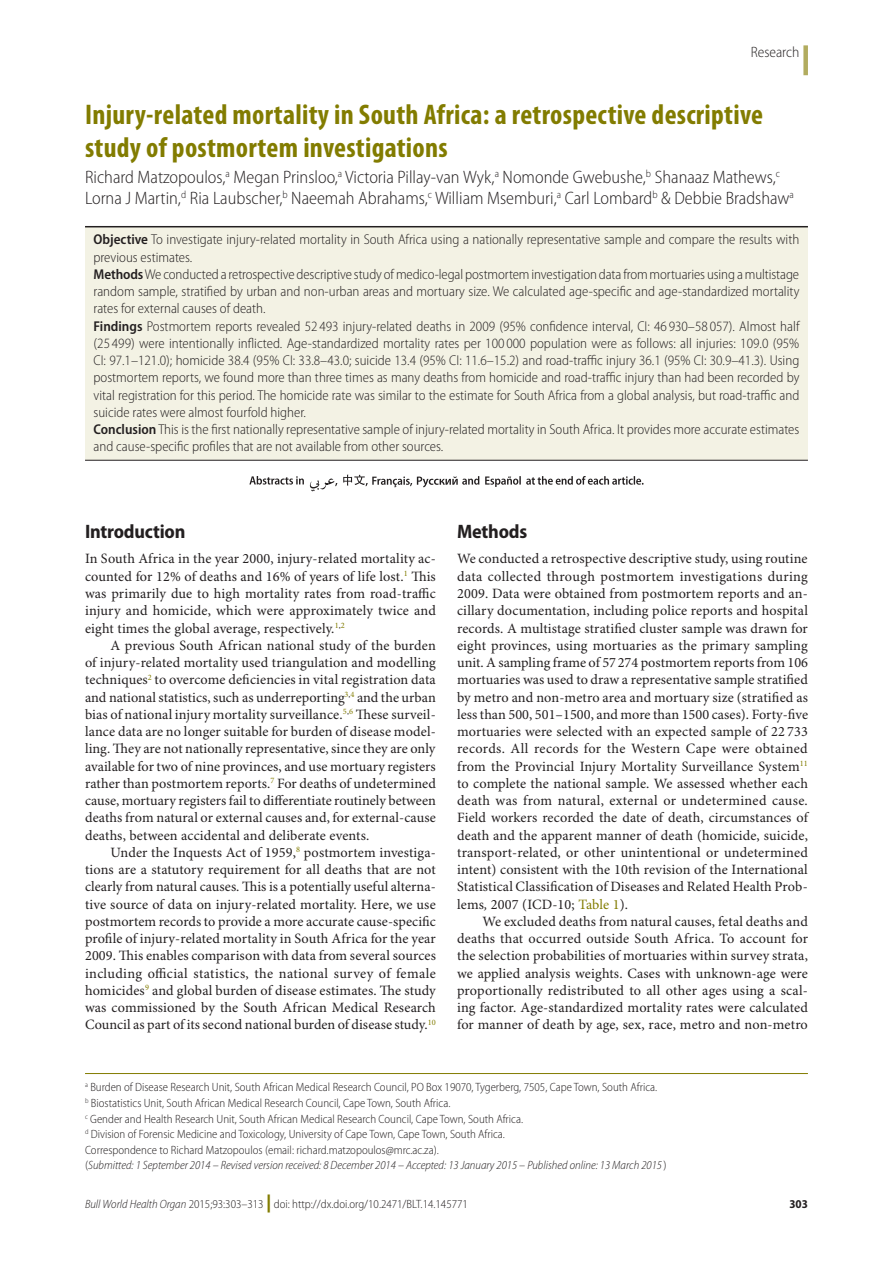
<style>
.page{position:relative;width:893px;height:1263px;background:#fff}
.page>*{position:absolute;margin:0;border:0;box-sizing:border-box;transform-origin:0 0}
.Article_Title{font:700 condensed 28.5px/33.8px "Myriad Pro";letter-spacing:.01em;color:#827c00}
.Head_1{font:700 semi-condensed 19.5px "Myriad Pro";letter-spacing:-.01em;color:#231f20}
.Authors{font:300 semi-condensed 18px/21px "Myriad Pro";color:#231f20}
.Section_Title{font:300 semi-condensed 15px "Myriad Pro";color:#231f20}
.Para_Ind{font:14.25px/17.2px "Minion Pro";letter-spacing:.005em;color:#231f20;text-align:justify}
.Para_No_Ind{font:14.25px/17.2px "Minion Pro";letter-spacing:.01em;color:#231f20;text-align:justify}
.Abstract_No_Ind{font:300 semi-condensed 14.25px/17.2px "Myriad Pro";color:#231f20}
.Affiliations{font:300 semi-condensed 12px "Myriad Pro";color:#231f20}
.Submission_info{font:italic 300 semi-condensed 12px "Myriad Pro";color:#231f20}
.t1{font:700 semi-condensed 12px "Myriad Pro";color:#231f20}
.s1{font-weight:600}
.s2{font-style:italic}
.s3{color:#827c00}
.s4{font-style:normal}
.s5{font-weight:900;font-stretch:normal;font-size:18px;color:#827c00}
</style>
<div class="page">
<div style="left:803px;top:45px;width:5px;height:30px;background:#b2ac5f"></div>
<div style="left:85px;top:226px;width:723px;height:234px;background:#f3f2e4"></div>
<hr style="left:85px;top:1073px;width:723px;height:1px;background:#827c00">
<hr style="left:85px;top:226px;width:723px;height:1px;background:#231f20">
<hr style="left:85px;top:460px;width:723px;height:1px;background:#231f20">
<svg style="left:310px;top:475px;width:334px;height:16px"></svg>
<svg style="left:249px;top:476px;width:55px;height:9px"></svg>
<p class="Section_Title" style="left:751px;top:44px;width:50px">Research</p>
<p class="Article_Title" style="left:85px;top:98px;width:680px">Injury-related mortality in South Africa: a retrospective descriptive study of postmortem investigations</p>
<p class="Authors" style="left:85px;top:167px;width:710px">Richard Matzopoulos,<sup>a</sup> Megan Prinsloo,<sup>a</sup> Victoria Pillay-van Wyk,<sup>a</sup> Nomonde Gwebushe,<sup>b</sup> Shanaaz Mathews,<sup>c<br></sup>Lorna J Martin,<sup>d</sup> Ria Laubscher,<sup>b</sup> Naeemah Abrahams,<sup>c</sup> William Msemburi,<sup>a</sup> Carl Lombard<sup>b</sup> &amp; Debbie Bradshaw<sup>a</sup></p>
<p class="Abstract_No_Ind" style="left:94px;top:231px;width:707px"><span class="s1">Objective</span> To investigate injury-related mortality in South Africa using a nationally representative sample and compare the results with previous estimates.</p>
<p class="Abstract_No_Ind" style="left:94px;top:266px;width:707px;text-align:justify"><span class="s1">Methods</span> We conducted a retrospective descriptive study of medico-legal postmortem investigation data from mortuaries using a multistage random sample, stratified by urban and non-urban areas and mortuary size. We calculated age-specific and age-standardized mortality rates for external causes of death.</p>
<p class="Abstract_No_Ind" style="left:94px;top:317px;width:707px;text-align:justify"><span class="s1">Findings</span> Postmortem reports revealed 52 493 injury-related deaths in 2009 (95% confidence interval, CI: 46 930–58 057). Almost half (25 499) were intentionally inflicted. Age-standardized mortality rates per 100 000 population were as follows: all injuries: 109.0 (95% CI: 97.1–121.0); homicide 38.4 (95% CI: 33.8–43.0; suicide 13.4 (95% CI: 11.6–15.2) and road-traffic injury 36.1 (95% CI: 30.9–41.3). Using postmortem reports, we found more than three times as many deaths from homicide and road-traffic injury than had been recorded by vital registration for this period. The homicide rate was similar to the estimate for South Africa from a global analysis, but road-traffic and suicide rates were almost fourfold higher.</p>
<p class="Abstract_No_Ind" style="left:94px;top:421px;width:707px"><span class="s1">Conclusion</span> This is the first nationally representative sample of injury-related mortality in South Africa. It provides more accurate estimates and cause-specific profiles that are not available from other sources.</p>
<p class="Head_1" style="left:85px;top:520px;width:102px">Introduction</p>
<p class="Para_No_Ind" style="left:85px;top:551px;width:352px">In South Africa in the year 2000, injury-related mortality ac&shy;counted for 12% of deaths and 16% of years of life lost.<sup>1</sup> This was primarily due to high mortality rates from road-traffic injury and homicide, which were approximately twice and eight times the global average, respectively.<sup>1</sup><sup>,</sup><sup>2</sup></p>
<p class="Para_Ind" style="left:85px;top:637px;width:352px;text-indent:26px">A previous South African national study of the burden of injury-related mortality used triangulation and modelling techniques<sup>2</sup> to overcome deficiencies in vital registration data and national statistics, such as underreporting<sup>3</sup><sup>,</sup><sup>4</sup> and the urban bias of national injury mortality surveillance.<sup>5</sup><sup>,</sup><sup>6</sup> These surveil&shy;lance data are no longer suitable for burden of disease model&shy;ling. They are not nationally representative, since they are only available for two of nine provinces, and use mortuary registers rather than postmortem reports.<sup>7</sup> For deaths of undetermined cause, mortuary registers fail to differentiate routinely between deaths from natural or external causes and, for external-cause deaths, between accidental and deliberate events.</p>
<p class="Para_Ind" style="left:85px;top:844px;width:352px;text-indent:26px">Under the Inquests Act of 1959,<sup>8</sup> postmortem investiga&shy;tions are a statutory requirement for all deaths that are not clearly from natural causes. This is a potentially useful alterna&shy;tive source of data on injury-related mortality. Here, we use postmortem records to provide a more accurate cause-specific profile of injury-related mortality in South Africa for the year 2009. This enables comparison with data from several sources including official statistics, the national survey of female homicides<sup>9</sup> and global burden of disease estimates. The study was commissioned by the South African Medical Research Council as part of its second national burden of disease study.<sup>10</sup></p>
<p class="Head_1" style="left:457px;top:520px;width:72px">Methods</p>
<p class="Para_No_Ind" style="left:457px;top:551px;width:352px">We conducted a retrospective descriptive study, using routine data collected through postmortem investigations during 2009. Data were obtained from postmortem reports and an&shy;cillary documentation, including police reports and hospital records. A multistage stratified cluster sample was drawn for eight provinces, using mortuaries as the primary sampling unit. A sampling frame of 57274 postmortem reports from 106 mortuaries was used to draw a representative sample stratified by metro and non-metro area and mortuary size (stratified as less than 500, 501–1500, and more than 1500 cases). Forty-five mortuaries were selected with an expected sample of 22 733 records. All records for the Western Cape were obtained from the Provincial Injury Mortality Surveillance System<sup>11 </sup>to complete the national sample. We assessed whether each death was from natural, external or undetermined cause.<br>Field workers recorded the date of death, circumstances of death and the apparent manner of death (homicide, suicide, transport-related, or other unintentional or undetermined intent) consistent with the 10th revision of the International Statistical Classification of Diseases and Related Health Prob&shy;lems<span class="s2">,</span> 2007 (ICD-10; <span class="s3">Table 1</span>).</p>
<p class="Para_Ind" style="left:457px;top:913px;width:352px;text-indent:26px">We excluded deaths from natural causes, fetal deaths and deaths that occurred outside South Africa. To account for the selection probabilities of mortuaries within survey strata, we applied analysis weights. Cases with unknown-age were proportionally redistributed to all other ages using a scal&shy;ing factor. Age-standardized mortality rates were calculated for manner of death by age, sex, race, metro and non-metro</p>
<p class="Affiliations" style="left:85px;top:1081px;width:574px"><sup>a</sup> Burden of Disease Research Unit, South African Medical Research Council, PO Box 19070, Tygerberg, 7505, Cape Town, South Africa.</p>
<p class="Affiliations" style="left:85px;top:1096px;width:367px"><sup>b</sup> Biostatistics Unit, South African Medical Research Council, Cape Town, South Africa.</p>
<p class="Affiliations" style="left:85px;top:1112px;width:440px"><sup>c</sup> Gender and Health Research Unit, South African Medical Research Council, Cape Town, South Africa.</p>
<p class="Affiliations" style="left:85px;top:1128px;width:421px"><sup>d</sup> Division of Forensic Medicine and Toxicology, University of Cape Town, Cape Town, South Africa.</p>
<p class="Affiliations" style="left:85px;top:1143px;width:355px">Correspondence to Richard Matzopoulos (email: richard.matzopoulos@mrc.ac.za).</p>
<p class="Submission_info" style="left:85px;top:1159px;width:583px"><span class="s4">(</span>Submitted: 1 September 2014 – Revised version received: 8 December 2014 – Accepted: 13 January 2015 – Published online: 13 March 2015 <span class="s4">)</span></p>
<p class="Affiliations" style="left:85px;top:1198px;width:384px"><span class="s2">Bull World Health Organ</span> 2015;93:303–313 <span class="s5">|</span> doi: http://dx.doi.org/10.2471/BLT.14.145771</p>
<p class="t1" style="left:789px;top:1197px;width:20px">303</p>
</div>
